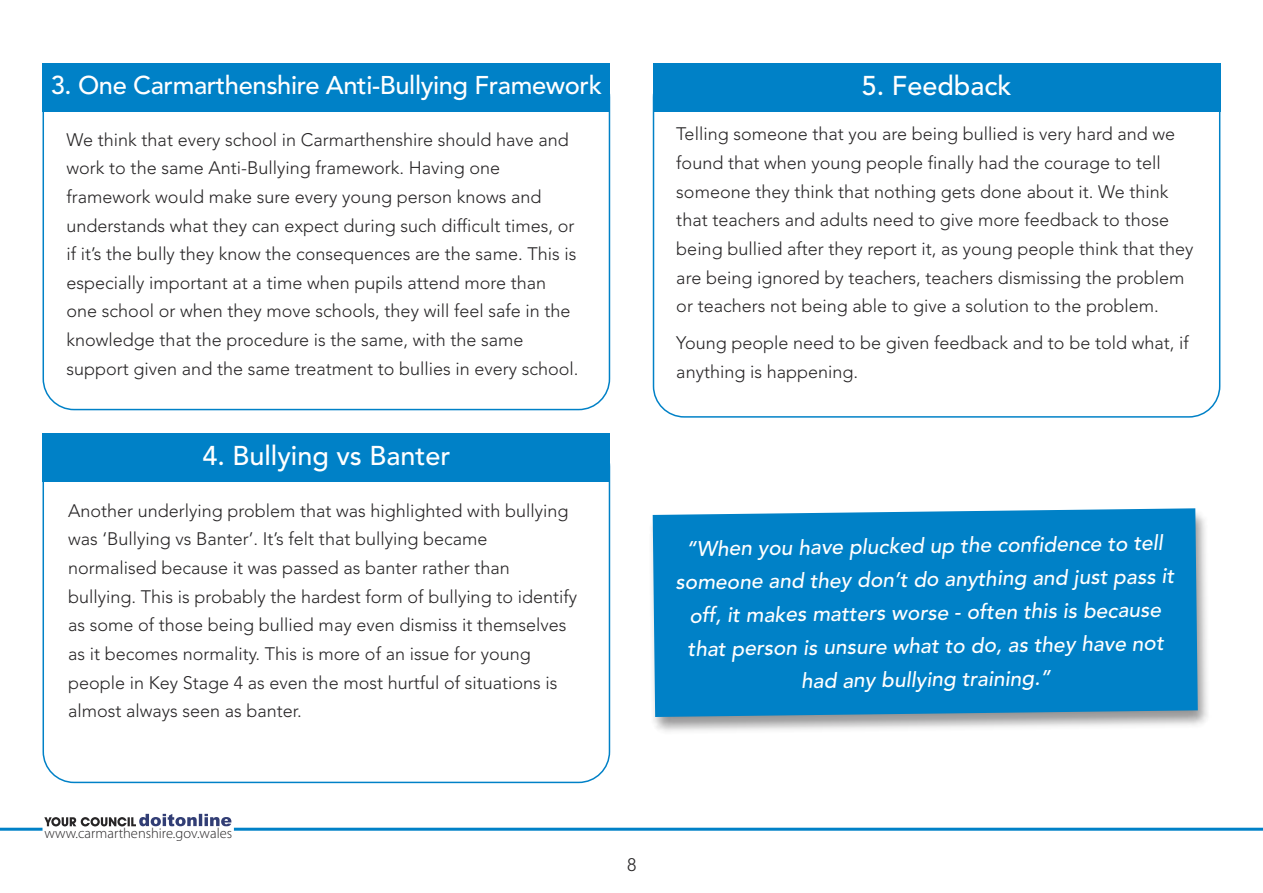
<style>
.page{position:relative;width:1263px;height:893px;background:#fff}
.page>*{position:absolute;margin:0;border:0;box-sizing:border-box;transform-origin:0 0}
.t1{font:500 27px "Avenir";color:#fff}
.t2{font:500 25.5px "Avenir";letter-spacing:-.015em;color:#fff}
.t3{font:italic 500 21px/33.5px "Avenir";color:#fff;text-align:center}
.t4{font:300 18px/28.7px "Avenir";color:#272526}
.t5{font:300 14.55px "Myriad Pro";color:#272526}
</style>
<div class="page">
<hr style="left:234px;top:828px;width:1029px;height:3px;background:#0081c7">
<svg style="left:44px;top:814px;width:187px;height:12px"></svg>
<hr style="left:0;top:828px;width:43px;height:3px;background:#0081c7">
<svg style="left:43px;top:112px;width:567px;height:298px"></svg>
<div style="left:43px;top:64px;width:567px;height:48px;background:#0081c7"></div>
<svg style="left:653px;top:112px;width:567px;height:306px"></svg>
<div style="left:653px;top:64px;width:567px;height:48px;background:#0081c7"></div>
<img style="left:651px;top:514px;width:557px;height:218px">
<div style="left:653px;top:508px;width:545px;height:209px;background:#0081c7"></div>
<svg style="left:43px;top:481px;width:567px;height:302px"></svg>
<div style="left:43px;top:433px;width:567px;height:48px;background:#0081c7"></div>
<h2 class="t2" style="left:51px;top:63px;width:552px">3. One Carmarthenshire Anti-Bullying Framework</h2>
<p class="t4" style="left:67px;top:125px;width:513px">We think that every school in Carmarthenshire should have and work to the same Anti-Bullying framework. Having one framework would make sure every young person knows and understands what they can expect during such difficult times, or if it’s the bully they know the consequences are the same. This is especially important at a time when pupils attend more than one school or when they move schools, they will feel safe in the knowledge that the procedure is the same, with the same support given and the same treatment to bullies in every school.</p>
<h1 class="t1" style="left:202px;top:432px;width:250px">4. Bullying vs Banter</h1>
<p class="t4" style="left:68px;top:496px;width:510px">Another underlying problem that was highlighted with bullying was ‘Bullying vs Banter’. It’s felt that bullying became normalised because it was passed as banter rather than bullying. This is probably the hardest form of bullying to identify as some of those being bullied may even dismiss it themselves as it becomes normality. This is more of an issue for young people in Key Stage 4 as even the most hurtful of situations is almost always seen as banter.</p>
<h1 class="t1" style="left:862px;top:63px;width:151px">5. Feedback</h1>
<p class="t4" style="left:676px;top:120px;width:518px">Telling someone that you are being bullied is very hard and we found that when young people finally had the courage to tell someone they think that nothing gets done about it. We think that teachers and adults need to give more feedback to those being bullied after they report it, as young people think that they are being ignored by teachers, teachers dismissing the problem or teachers not being able to give a solution to the problem.</p>
<p class="t4" style="left:676px;top:329px;width:514px">Young people need to be given feedback and to be told what, if anything is happening.</p>
<p class="t3" style="left:674px;top:534px;width:500px;rotate:-1deg">“When you have plucked up the confidence to tell someone and they don’t do anything and just pass it off, it makes matters worse - often this is because that person is unsure what to do, as they have not had any bullying training.”</p>
<p class="t5" style="left:44px;top:828px;width:189px">www.carmarthenshire.gov.wales</p>
<p class="t4" style="left:627px;top:850px;width:11px">8</p>
</div>
